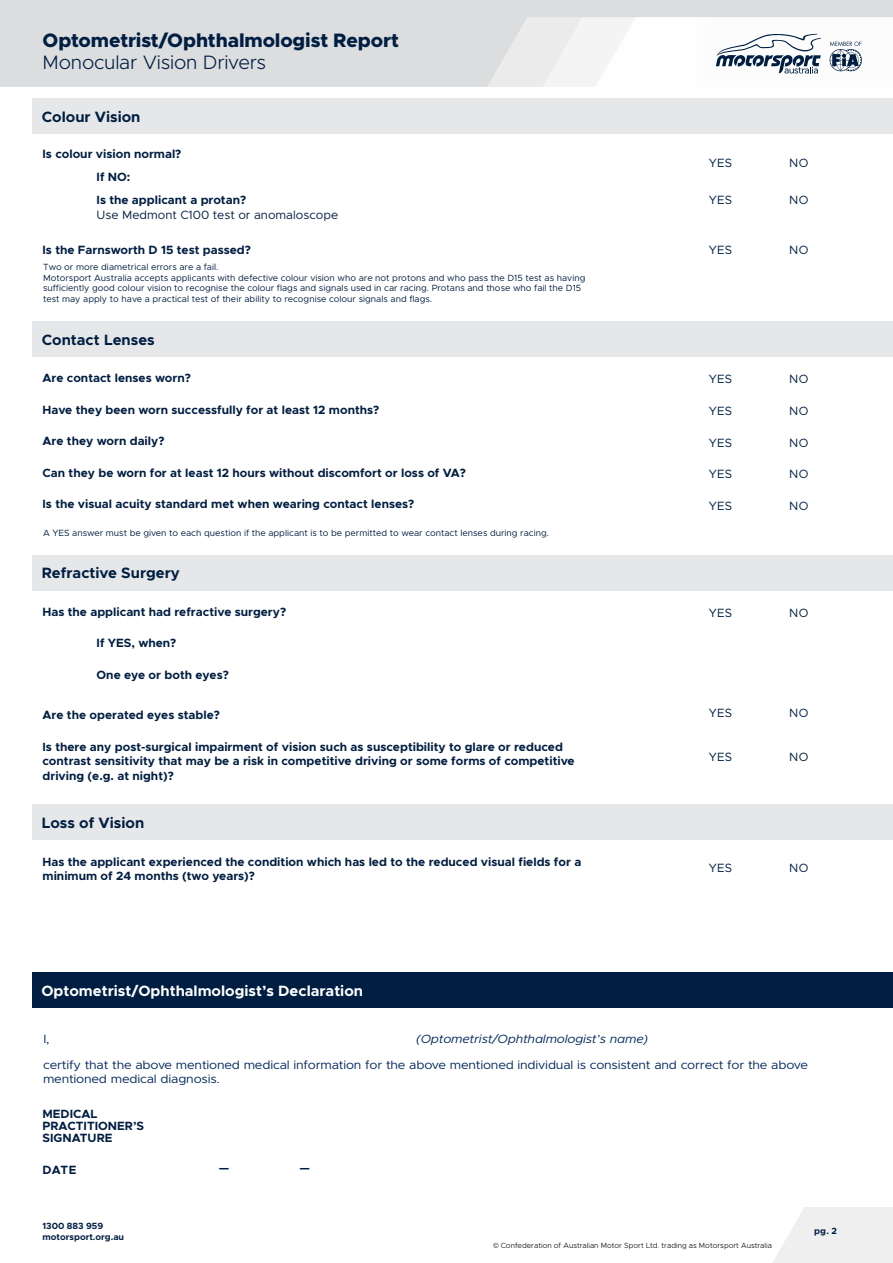
<style>
.page{position:relative;width:893px;height:1263px;background:#fff}
.page>*{position:absolute;margin:0;border:0;box-sizing:border-box;transform-origin:0 0}
.t1{font:800 19.5px "Metropolis";letter-spacing:-.005em;color:#001e42}
.t2{font:300 19.5px "Metropolis";letter-spacing:-.01em;color:#001e42}
.t3{font:700 15px "Metropolis";color:#001e42}
.t4{font:700 15px "Metropolis";color:#fff}
.t5{font:700 12px/14.4px "Metropolis";color:#001e42}
.t6{font:12px/14.4px "Metropolis";letter-spacing:-.015em;color:#00285e;scale:1.07 1}
.t7{font:12px "Metropolis";letter-spacing:.015em;color:#001e42}
.t8{font:italic 12px "Metropolis";letter-spacing:-.015em;color:#00285e;scale:1.07 1}
.t9{font:9px/10.8px "Metropolis";color:#001e42}
.t10{font:700 9px/10.8px "Metropolis";color:#001e42}
.t11{font:300 7.5px "Metropolis";color:#000}
.s1{font-family:"Montserrat"}
</style>
<div class="page">
<div style="left:0;top:0;width:893px;height:87px;background:#dcddde"></div>
<svg style="left:488px;top:17px;width:405px;height:70px"></svg>
<svg style="left:773px;top:1207px;width:120px;height:56px"></svg>
<div style="left:32px;top:973px;width:861px;height:35px;background:#001e42"></div>
<div style="left:33px;top:99px;width:860px;height:35px;background:#e6e7e8"></div>
<div style="left:33px;top:321px;width:860px;height:35px;background:#e6e7e8"></div>
<div style="left:33px;top:555px;width:860px;height:35px;background:#e6e7e8"></div>
<div style="left:33px;top:805px;width:860px;height:35px;background:#e6e7e8"></div>
<h1 class="t1" style="left:43px;top:28px;width:358px">Optometrist/Ophthalmologist Report</h1>
<h1 class="t2" style="left:43px;top:50px;width:225px">Monocular Vision Drivers</h1>
<p class="t3" style="left:42px;top:108px;width:100px">Colour Vision</p>
<p class="t5" style="left:97px;top:143px;width:151px;line-height:23px;text-indent:-54px">Is colour vision normal?<br>If NO:<br>Is the applicant a protan?</p>
<p class="t7" style="left:97px;top:207px;width:243px">Use Medmont C100 test or anomaloscope</p>
<p class="t5" style="left:43px;top:243px;width:210px">Is the Farnsworth D 15 test passed?</p>
<p class="t9" style="left:43px;top:261px;width:544px">Two or more diametrical errors are a fail.<br>Motorsport Australia accepts applicants with defective colour vision who are not protons and who pass the D15 test as having sufficiently good colour vision to recognise the colour flags and signals used in car racing. Protans and those who fail the D15 test may apply to have a practical test of their ability to recognise colour signals and flags.</p>
<p class="t3" style="left:42px;top:330px;width:114px">Contact Lenses</p>
<p class="t5" style="left:43px;top:371px;width:150px">Are contact lenses worn?</p>
<p class="t5" style="left:43px;top:402px;width:338px">Have they been worn successfully for at least 12 months?</p>
<p class="t5" style="left:43px;top:434px;width:123px">Are they worn daily?</p>
<p class="t5" style="left:43px;top:465px;width:425px">Can they be worn for at least 12 hours without discomfort or loss of VA?</p>
<p class="t5" style="left:43px;top:497px;width:373px">Is the visual acuity standard met when wearing contact lenses?</p>
<p class="t9" style="left:43px;top:528px;width:508px">A YES answer must be given to each question if the applicant is to be permitted to wear contact lenses during racing.</p>
<p class="t3" style="left:42px;top:564px;width:140px">Refractive Surgery</p>
<p class="t5" style="left:43px;top:605px;width:245px">Has the applicant had refractive surgery?</p>
<p class="t5" style="left:97px;top:636px;width:81px">If YES, when?</p>
<p class="t5" style="left:97px;top:667px;width:134px">One eye or both eyes?</p>
<p class="t5" style="left:43px;top:708px;width:179px">Are the operated eyes stable?</p>
<p class="t5" style="left:43px;top:739px;width:534px">Is there any post-surgical impairment of vision such as susceptibility to glare or reduced contrast sensitivity that may be a risk in competitive driving or some forms of competitive driving (e.g. at night)?</p>
<p class="t3" style="left:42px;top:814px;width:104px">Loss of Vision</p>
<p class="t5" style="left:43px;top:854px;width:540px">Has the applicant experienced the condition which has led to the reduced visual fields for a minimum of 24 months (two years)?</p>
<p class="t4" style="left:41px;top:982px;width:323px">Optometrist/Ophthalmologist’s Declaration</p>
<p class="t6" style="left:43px;top:1031px;width:7px">I,</p>
<p class="t8" style="left:416px;top:1031px;width:218px">(Optometrist/Ophthalmologist’s name)</p>
<p class="t7" style="left:709px;top:156px;width:25px">YES</p>
<p class="t7" style="left:709px;top:192px;width:25px">YES</p>
<p class="t7" style="left:789px;top:156px;width:21px">NO</p>
<p class="t7" style="left:789px;top:192px;width:21px">NO</p>
<p class="t7" style="left:709px;top:242px;width:25px">YES</p>
<p class="t7" style="left:789px;top:242px;width:21px">NO</p>
<p class="t7" style="left:709px;top:372px;width:25px">YES</p>
<p class="t7" style="left:789px;top:372px;width:21px">NO</p>
<p class="t7" style="left:709px;top:403px;width:25px">YES</p>
<p class="t7" style="left:789px;top:403px;width:21px">NO</p>
<p class="t7" style="left:709px;top:435px;width:25px">YES</p>
<p class="t7" style="left:789px;top:435px;width:21px">NO</p>
<p class="t7" style="left:709px;top:467px;width:25px">YES</p>
<p class="t7" style="left:709px;top:498px;width:25px">YES</p>
<p class="t7" style="left:789px;top:467px;width:21px">NO</p>
<p class="t7" style="left:789px;top:498px;width:21px">NO</p>
<p class="t7" style="left:709px;top:605px;width:25px">YES</p>
<p class="t7" style="left:789px;top:605px;width:21px">NO</p>
<p class="t7" style="left:709px;top:705px;width:25px">YES</p>
<p class="t7" style="left:709px;top:749px;width:25px">YES</p>
<p class="t7" style="left:789px;top:705px;width:21px">NO</p>
<p class="t7" style="left:789px;top:749px;width:21px">NO</p>
<p class="t7" style="left:709px;top:860px;width:25px">YES</p>
<p class="t7" style="left:789px;top:860px;width:21px">NO</p>
<p class="t6" style="left:43px;top:1057px;width:717px">certify that the above mentioned medical information for the above mentioned individual is consistent and correct for the above mentioned medical diagnosis.</p>
<p class="t5" style="left:42px;top:1107px;width:103px;line-height:12px">MEDICAL<br>PRACTITIONER’S<br>SIGNATURE</p>
<p class="t5" style="left:42px;top:1163px;width:36px">DATE</p>
<p class="t5" style="left:219px;top:1161px;width:12px">—</p>
<p class="t5" style="left:299px;top:1161px;width:12px">—</p>
<p class="t10" style="left:43px;top:1220px;width:83px">1300 883 959 motorsport.org.au</p>
<p class="t11" style="left:493px;top:1240px;width:280px"><span class="s1">©</span> Confederation of Australian Motor Sport Ltd. trading as Motorsport Australia</p>
<p class="t10" style="left:814px;top:1225px;width:24px">pg. 2</p>
</div>
